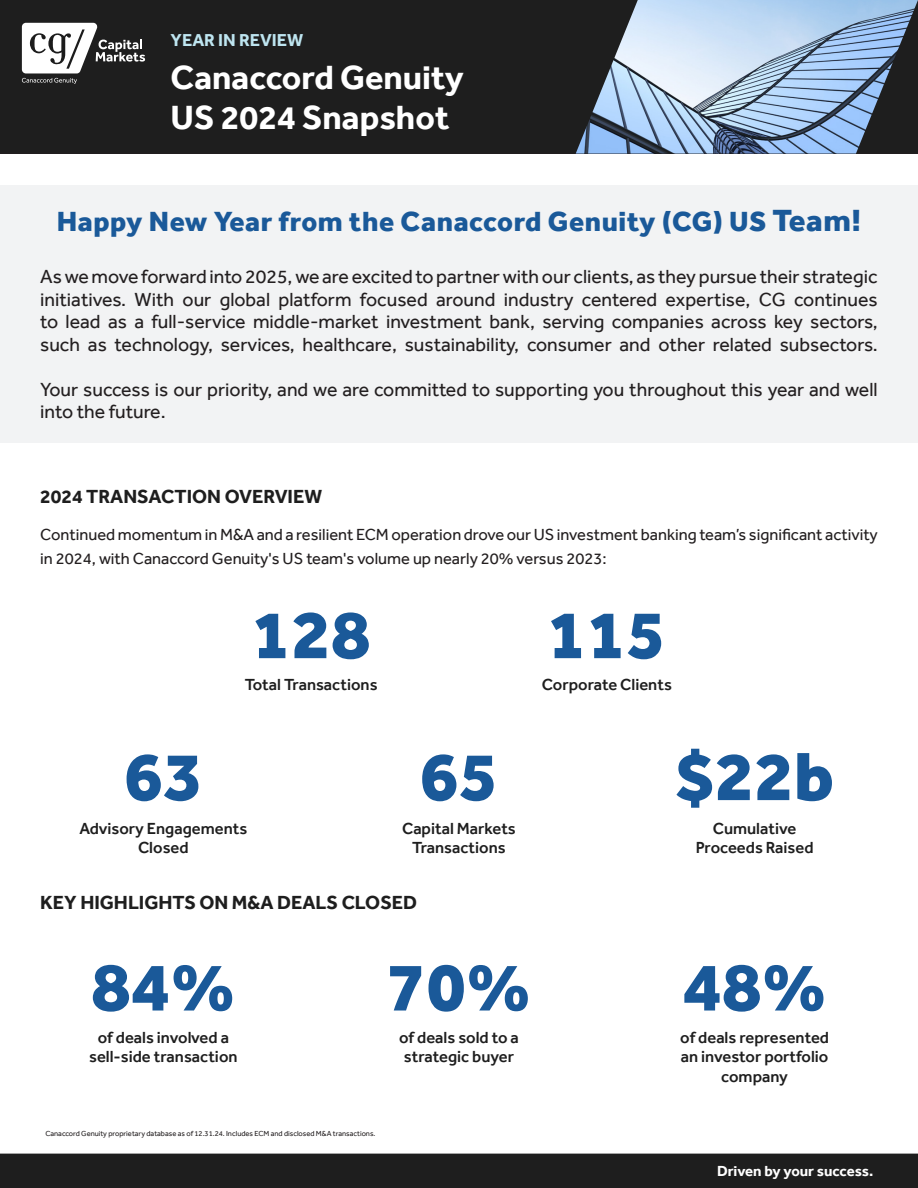
<style>
.page{position:relative;width:918px;height:1188px;background:#fff}
.page>*{position:absolute;margin:0;border:0;box-sizing:border-box;transform-origin:0 0}
.t1{font:800 70.5px "Effra";color:#1a5999}
.t2{font:700 34.5px "Effra";color:#fff}
.t3{font:800 28.5px "Effra";letter-spacing:.02em;color:#1a5999}
.t4{font:19.5px/22.5px "Effra";color:#231f20;text-align:justify}
.t5{font:700 19.5px "Effra";color:#1e1e1e}
.t6{font:700 17.7px "Effra";color:#bee5f0}
.t7{font:500 16.5px/19.8px "Effra";color:#1e1e1e;text-align:center}
.t8{font:16.5px/24px "Canaccord Effra";color:#231f20}
.t9{font:700 15px "Effra";color:#fff}
.t10{font:7.5px "Effra";color:#231f20}
.s1{font-size:31.5px}
</style>
<div class="page">
<div style="left:0;top:186px;width:918px;height:257px;background:#f2f3f4"></div>
<div style="left:0;top:0;width:576px;height:154px;background:#1e1e1e"></div>
<svg style="left:22px;top:23px;width:123px;height:61px"></svg>
<img style="left:576px;top:0;width:342px;height:154px">
<div style="left:0;top:1154px;width:918px;height:34px;background:#1e1e1e"></div>
<p class="t6" style="left:171px;top:29px;width:134px">YEAR IN REVIEW</p>
<p class="t2" style="left:171px;top:57px;width:295px">Canaccord Genuity</p>
<p class="t2" style="left:171px;top:97px;width:280px">US 2024 Snapshot</p>
<p class="t3" style="left:57px;top:205px;width:806px">Happy New Year from the Canaccord Genuity (CG) US <span class="s1">Team!</span></p>
<p class="t4" style="left:40px;top:265px;width:839px">As we move forward into 2025, we are excited to partner with our clients, as they pursue their strategic initiatives. With our global platform focused around industry centered expertise, CG continues to lead as a full-service middle-market investment bank, serving companies across key sectors, such as technology, services, healthcare, sustainability, consumer and other related subsectors.</p>
<p class="t4" style="left:40px;top:378px;width:839px">Your success is our priority, and we are committed to supporting you throughout this year and well into the future.</p>
<p class="t5" style="left:40px;top:485px;width:283px">2024 TRANSACTION OVERVIEW</p>
<p class="t8" style="left:40px;top:523px;width:839px">Continued momentum in M&amp;A and a resilient ECM operation drove our US investment banking team’s significant activity in 2024, with Canaccord Genuity's US team's volume up nearly 20% versus 2023:</p>
<p class="t1" style="left:252px;top:593px;width:120px">128</p>
<p class="t1" style="left:547px;top:593px;width:120px">115</p>
<p class="t7" style="left:245px;top:675px;width:134px">Total Transactions</p>
<p class="t7" style="left:542px;top:675px;width:132px">Corporate Clients</p>
<p class="t1" style="left:124px;top:735px;width:81px">63</p>
<p class="t1" style="left:419px;top:735px;width:81px">65</p>
<p class="t1" style="left:675px;top:735px;width:160px">$22b</p>
<p class="t7" style="left:79px;top:818px;width:170px">Advisory Engagements<br>Closed</p>
<p class="t7" style="left:402px;top:818px;width:115px">Capital Markets<br>Transactions</p>
<p class="t7" style="left:713px;top:818px;width:85px">Cumulative</p>
<p class="t7" style="left:696px;top:838px;width:119px">Proceeds Raised</p>
<p class="t5" style="left:40px;top:891px;width:378px">KEY HIGHLIGHTS ON M&amp;A DEALS CLOSED</p>
<p class="t1" style="left:91px;top:945px;width:146px">84%</p>
<p class="t7" style="left:89px;top:1027px;width:150px">of deals involved a sell-side transaction</p>
<p class="t7" style="left:399px;top:1027px;width:121px;text-align:left">of deals sold to a strategic buyer</p>
<p class="t1" style="left:387px;top:945px;width:146px">70%</p>
<p class="t10" style="left:45px;top:1129px;width:331px">Canaccord Genuity proprietary database as of 12.31.24. Includes ECM and disclosed M&amp;A transactions.</p>
<p class="t1" style="left:682px;top:945px;width:146px">48%</p>
<p class="t7" style="left:680px;top:1027px;width:150px">of deals represented an investor portfolio company</p>
<p class="t9" style="left:717px;top:1162px;width:158px">Driven by your success.</p>
</div>
